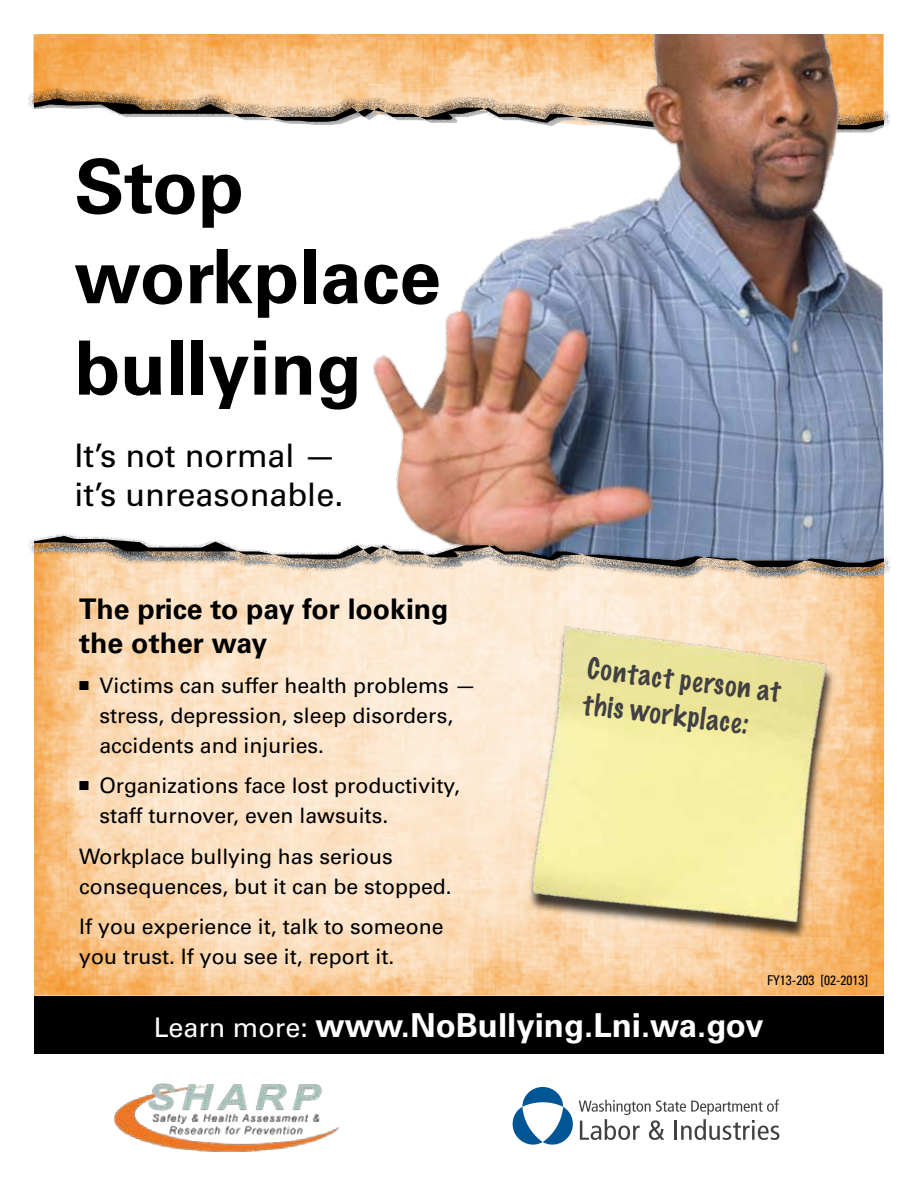
<style>
.page{position:relative;width:918px;height:1188px;background:#fff}
.page>*{position:absolute;margin:0;border:0;box-sizing:border-box;transform-origin:0 0}
.t1{font:700 75px/90.8px "Univers LT Std";color:#000}
.t2{font:700 33px "Univers LT Std";color:#fff}
.t3{font:32.4px/38.8px "Univers LT Std";color:#000}
.t4{font:700 28.35px/34px "Univers LT Std";color:#000}
.t5{font:100 27px/36px "Marker Felt";color:#414042}
.t6{font:21.3px/30px "Univers LT Std";color:#000}
.t7{font:condensed 13.5px "Univers LT Std";color:#000}
.s1{font-weight:400;font-size:27px}
</style>
<div class="page">
<img style="left:34px;top:34px;width:311px;height:53px">
<div style="left:27px;top:87px;width:864px;height:45px;background:#000;opacity:.75"></div>
<svg style="left:34px;top:98px;width:311px;height:34px"></svg>
<img style="left:345px;top:34px;width:539px;height:498px">
<img style="left:34px;top:579px;width:850px;height:417px">
<svg style="left:512px;top:1087px;width:267px;height:58px"></svg>
<img style="left:115px;top:1083px;width:225px;height:69px">
<div style="left:26px;top:532px;width:866px;height:47px;background:#000;opacity:.75"></div>
<img style="left:34px;top:536px;width:850px;height:40px">
<div style="left:34px;top:996px;width:850px;height:58px;background:#000"></div>
<img style="left:491px;top:561px;width:379px;height:415px">
<h1 class="t1" style="left:75px;top:142px;width:368px">Stop workplace bullying</h1>
<h3 class="t3" style="left:75px;top:436px;width:270px">It’s not normal — it’s unreasonable.</h3>
<h3 class="t4" style="left:79px;top:592px;width:371px">The price to pay for looking the other way</h3>
<p class="t6" style="left:99px;top:671px;width:378px;text-indent:-20px">■ Victims can suffer health problems — stress, depression, sleep disorders, accidents and injuries.</p>
<p class="t6" style="left:99px;top:771px;width:362px;text-indent:-20px">■ Organizations face lost productivity, staff turnover, even lawsuits.</p>
<p class="t6" style="left:79px;top:841px;width:374px">Workplace bullying has serious consequences, but it can be stopped.</p>
<p class="t6" style="left:79px;top:912px;width:366px">If you experience it, talk to someone you trust. If you see it, report it.</p>
<p class="t5" style="left:590px;top:650px;width:196px;rotate:7deg">Contact person at this workplace:</p>
<p class="t7" style="left:767px;top:971px;width:103px">FY13-203 [02-2013]</p>
<h2 class="t2" style="left:154px;top:1006px;width:612px"><span class="s1">Learn more:</span> www.NoBullying.Lni.wa.gov</h2>
</div>
